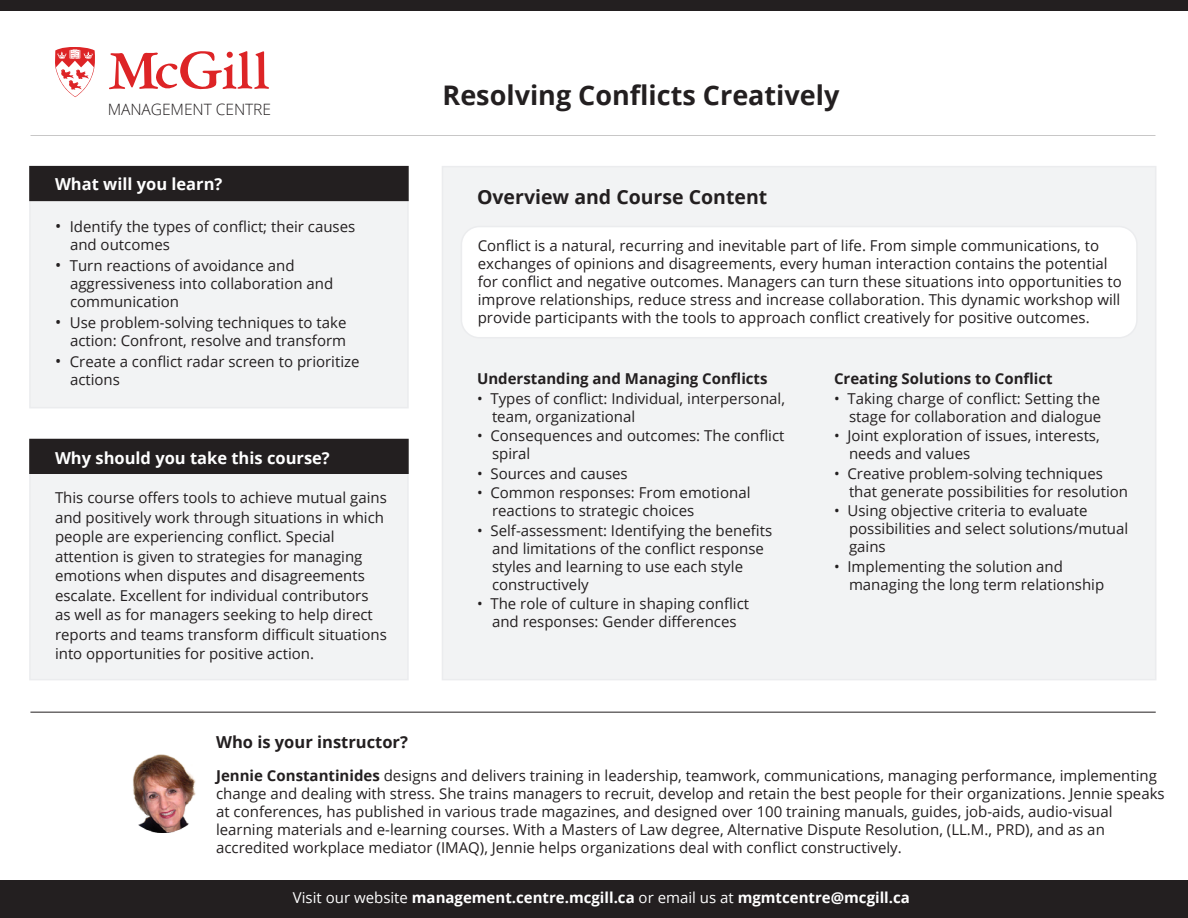
<style>
.page{position:relative;width:1188px;height:918px;background:#fff}
.page>*{position:absolute;margin:0;border:0;box-sizing:border-box;transform-origin:0 0}
.t1{font:700 27px "Open Sans";color:#231f20}
.t2{font:700 19.5px "Open Sans";color:#231f20}
.t3{font:700 16.5px "Open Sans";color:#fff}
.t4{font:700 16.5px "Open Sans";color:#231f20}
.t5{font:300 15.6px "Open Sans";letter-spacing:-.005em;color:#231f20}
.t6{font:15px/18px "Open Sans";color:#231f20}
.t7{font:700 15px "Open Sans";color:#fff}
.t8{font:700 15px "Open Sans";color:#231f20}
.s1{font-size:16.5px}
.s2{font-weight:700}
.s3{font-weight:400}
</style>
<div class="page">
<div style="left:442px;top:166px;width:714px;height:514px;background:#f2f3f4"></div>
<div style="left:0;top:880px;width:1188px;height:38px;background:#231f20"></div>
<svg style="left:55px;top:47px;width:40px;height:50px"></svg>
<svg style="left:109px;top:51px;width:160px;height:39px"></svg>
<div style="left:29px;top:200px;width:380px;height:208px;background:#f2f3f4;border:2px solid #ebecee"></div>
<div style="left:29px;top:166px;width:380px;height:35px;background:#231f20"></div>
<div style="left:29px;top:472px;width:380px;height:208px;background:#f2f3f4"></div>
<div style="left:29px;top:439px;width:380px;height:35px;background:#231f20"></div>
<div style="left:0;top:0;width:1188px;height:11px;background:#231f20"></div>
<div style="left:461px;top:227px;width:676px;height:111px;background:#fff;border-radius:18px"></div>
<div style="left:461px;top:226px;width:677px;height:112px;border:2px solid #ebecee;border-radius:18px"></div>
<img style="left:133px;top:754px;width:63px;height:79px">
<p class="t5" style="left:108px;top:98px;width:165px">MANAGEMENT CENTRE</p>
<p class="t3" style="left:55px;top:173px;width:169px">What will you learn?</p>
<p class="t6" style="left:70px;top:217px;width:287px;text-indent:-15px"><span class="s1">•</span> Identify the types of conflict; their causes and outcomes</p>
<p class="t6" style="left:70px;top:256px;width:265px;text-indent:-15px"><span class="s1">•</span> Turn reactions of avoidance and aggressiveness into collaboration and communication</p>
<p class="t6" style="left:55px;top:313px;width:293px;text-align:right"><span class="s1">•</span> Use problem-solving techniques to take action: Confront, resolve and transform</p>
<p class="t6" style="left:70px;top:353px;width:291px;text-indent:-15px"><span class="s1">•</span> Create a conflict radar screen to prioritize actions</p>
<p class="t3" style="left:55px;top:446px;width:276px">Why should you take this course?</p>
<p class="t6" style="left:55px;top:488px;width:333px;line-height:19.5px">This course offers tools to achieve mutual gains and positively work through situations in which people are experiencing conflict. Special attention is given to strategies for managing emotions when disputes and disagreements escalate. Excellent for individual contributors as well as for managers seeking to help direct reports and teams transform difficult situations into opportunities for positive action.</p>
<p class="t4" style="left:216px;top:730px;width:193px">Who is your instructor?</p>
<h1 class="t1" style="left:443px;top:76px;width:398px">Resolving Conflicts Creatively</h1>
<h2 class="t2" style="left:477px;top:184px;width:292px">Overview and Course Content</h2>
<p class="t6" style="left:478px;top:236px;width:645px">Conflict is a natural, recurring and inevitable part of life. From simple communications, to exchanges of opinions and disagreements, every human interaction contains the potential for conflict and negative outcomes. Managers can turn these situations into opportunities to improve relationships, reduce stress and increase collaboration. This dynamic workshop will provide participants with the tools to approach conflict creatively for positive outcomes.</p>
<p class="t8" style="left:477px;top:368px;width:292px">Understanding and Managing Conflicts</p>
<p class="t6" style="left:492px;top:389px;width:294px;text-indent:-15px">• Types of conflict: Individual, interpersonal, team, organizational</p>
<p class="t6" style="left:492px;top:426px;width:294px;text-indent:-15px">• Consequences and outcomes: The conflict spiral</p>
<p class="t6" style="left:477px;top:464px;width:152px">• Sources and causes</p>
<p class="t6" style="left:492px;top:483px;width:260px;text-indent:-15px">• Common responses: From emotional reactions to strategic choices</p>
<p class="t6" style="left:492px;top:521px;width:282px;text-indent:-15px">• Self-assessment: Identifying the benefits and limitations of the conflict response styles and learning to use each style constructively</p>
<p class="t6" style="left:477px;top:594px;width:274px;text-align:center">• The role of culture in shaping conflict and responses: Gender differences</p>
<p class="t8" style="left:834px;top:368px;width:220px">Creating Solutions to Conflict</p>
<p class="t6" style="left:834px;top:389px;width:269px;text-align:right">• Taking charge of conflict: Setting the stage for collaboration and dialogue</p>
<p class="t6" style="left:849px;top:426px;width:252px;text-indent:-15px">• Joint exploration of issues, interests, needs and values</p>
<p class="t6" style="left:849px;top:464px;width:281px;text-indent:-15px">• Creative problem-solving techniques that generate possibilities for resolution</p>
<p class="t6" style="left:849px;top:501px;width:281px;text-indent:-15px">• Using objective criteria to evaluate possibilities and select solutions/mutual gains</p>
<p class="t6" style="left:849px;top:557px;width:257px;text-indent:-15px">• Implementing the solution and managing the long term relationship</p>
<p class="t6" style="left:216px;top:766px;width:950px"><span class="s2">Jennie Constantinides</span> designs and delivers training in leadership, teamwork, communications, managing performance, implementing change and dealing with stress. She trains managers to recruit, develop and retain the best people for their organizations. Jennie speaks at conferences, has published in various trade magazines, and designed over 100 training manuals, guides, job-aids, audio-visual learning materials and e-learning courses. With a Masters of Law degree, Alternative Dispute Resolution, (LL.M., PRD), and as an accredited workplace mediator (IMAQ), Jennie helps organizations deal with conflict constructively.</p>
<p class="t7" style="left:293px;top:887px;width:619px"><span class="s3">Visit our website</span> management.centre.mcgill.ca <span class="s3">or email us at</span> mgmtcentre@mcgill.ca</p>
</div>
